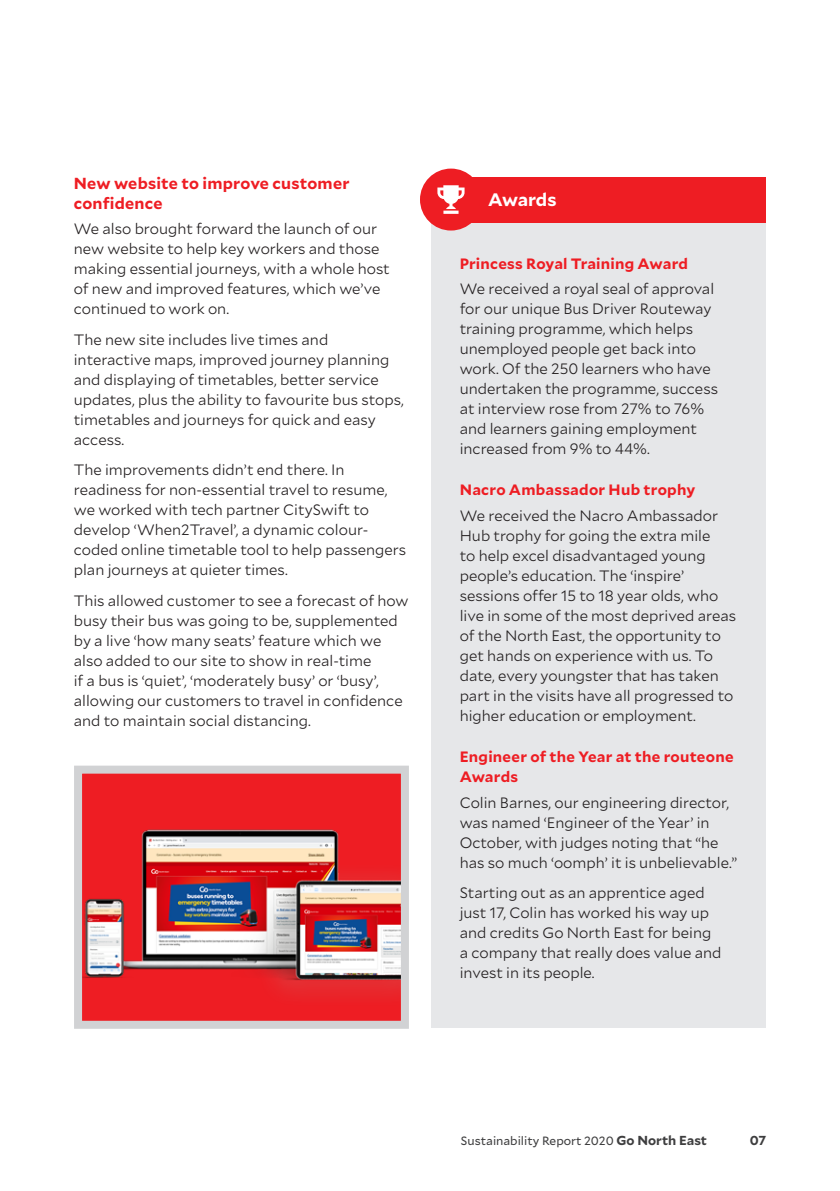
<style>
.page{position:relative;width:840px;height:1191px;background:#fff}
.page>*{position:absolute;margin:0;border:0;box-sizing:border-box;transform-origin:0 0}
.t1{font:700 18px "Mallory";letter-spacing:-.01em;color:#fff}
.t2{font:700 16px/20px "Mallory";letter-spacing:.015em;color:#ee1d23}
.t3{font:300 15px/20px "Mallory";color:#231f20}
.t4{font:700 15px/20px "Mallory";letter-spacing:.015em;color:#ee1d23}
.t5{font:700 13px "Mallory";color:#3e3e3f}
.t6{font:12px "Mallory";color:#3e3e3f}
.s1{font-weight:700;font-size:13px}
</style>
<div class="page">
<img style="left:83px;top:774px;width:316px;height:245px">
<div style="left:74px;top:765px;width:334px;height:263px;border:8px solid #d1d2d4"></div>
<div style="left:431px;top:178px;width:334px;height:849px;background:#e6e7e9"></div>
<div style="left:431px;top:177px;width:334px;height:45px;background:#ee1d23"></div>
<div style="left:420px;top:169px;width:61px;height:61px;background:#ee1d23;border-radius:50%"></div>
<svg style="left:437px;top:185px;width:27px;height:29px"></svg>
<p class="t2" style="left:74px;top:172px;width:277px">New website to improve customer confidence</p>
<p class="t3" style="left:74px;top:218px;width:317px">We also brought forward the launch of our new website to help key workers and those making essential journeys, with a whole host of new and improved features, which we’ve continued to work on.</p>
<p class="t3" style="left:74px;top:329px;width:331px">The new site includes live times and interactive maps, improved journey planning and displaying of timetables, better service updates, plus the ability to favourite bus stops, timetables and journeys for quick and easy access.</p>
<p class="t3" style="left:74px;top:459px;width:334px">The improvements didn’t end there. In readiness for non-essential travel to resume, we worked with tech partner CitySwift to develop ‘When2Travel’, a dynamic colour&shy;coded online timetable tool to help passengers plan journeys at quieter times.</p>
<p class="t3" style="left:74px;top:590px;width:336px">This allowed customer to see a forecast of how busy their bus was going to be, supplemented by a live ‘how many seats’ feature which we also added to our site to show in real-time<br>if a bus is ‘quiet’, ‘moderately busy’ or ‘busy’, allowing our customers to travel in confidence and to maintain social distancing.</p>
<p class="t1" style="left:488px;top:186px;width:70px">Awards</p>
<p class="t4" style="left:459px;top:252px;width:230px">Princess Royal Training Award</p>
<p class="t3" style="left:459px;top:278px;width:260px">We received a royal seal of approval for our unique Bus Driver Routeway training programme, which helps unemployed people get back into work. Of the 250 learners who have undertaken the programme, success at interview rose from 27% to 76% and learners gaining employment increased from 9% to 44%.</p>
<p class="t4" style="left:459px;top:479px;width:237px">Nacro Ambassador Hub trophy</p>
<p class="t3" style="left:459px;top:505px;width:278px">We received the Nacro Ambassador Hub trophy for going the extra mile<br>to help excel disadvantaged young people’s education. The ‘inspire’ sessions offer 15 to 18 year olds, who live in some of the most deprived areas of the North East, the opportunity to get hands on experience with us. To date, every youngster that has taken part in the visits have all progressed to higher education or employment.</p>
<p class="t4" style="left:459px;top:745px;width:275px">Engineer of the Year at the routeone<br>Awards</p>
<p class="t3" style="left:459px;top:791px;width:279px">Colin Barnes, our engineering director, was named ‘Engineer of the Year’ in October, with judges noting that “he has so much ‘oomph’ it is unbelievable.”</p>
<p class="t3" style="left:459px;top:882px;width:263px">Starting out as an apprentice aged just 17, Colin has worked his way up and credits Go North East for being a company that really does value and invest in its people.</p>
<p class="t6" style="left:460px;top:1131px;width:247px">Sustainability Report 2020 <span class="s1">Go North East</span></p>
<p class="t5" style="left:749px;top:1130px;width:18px">07</p>
</div>
